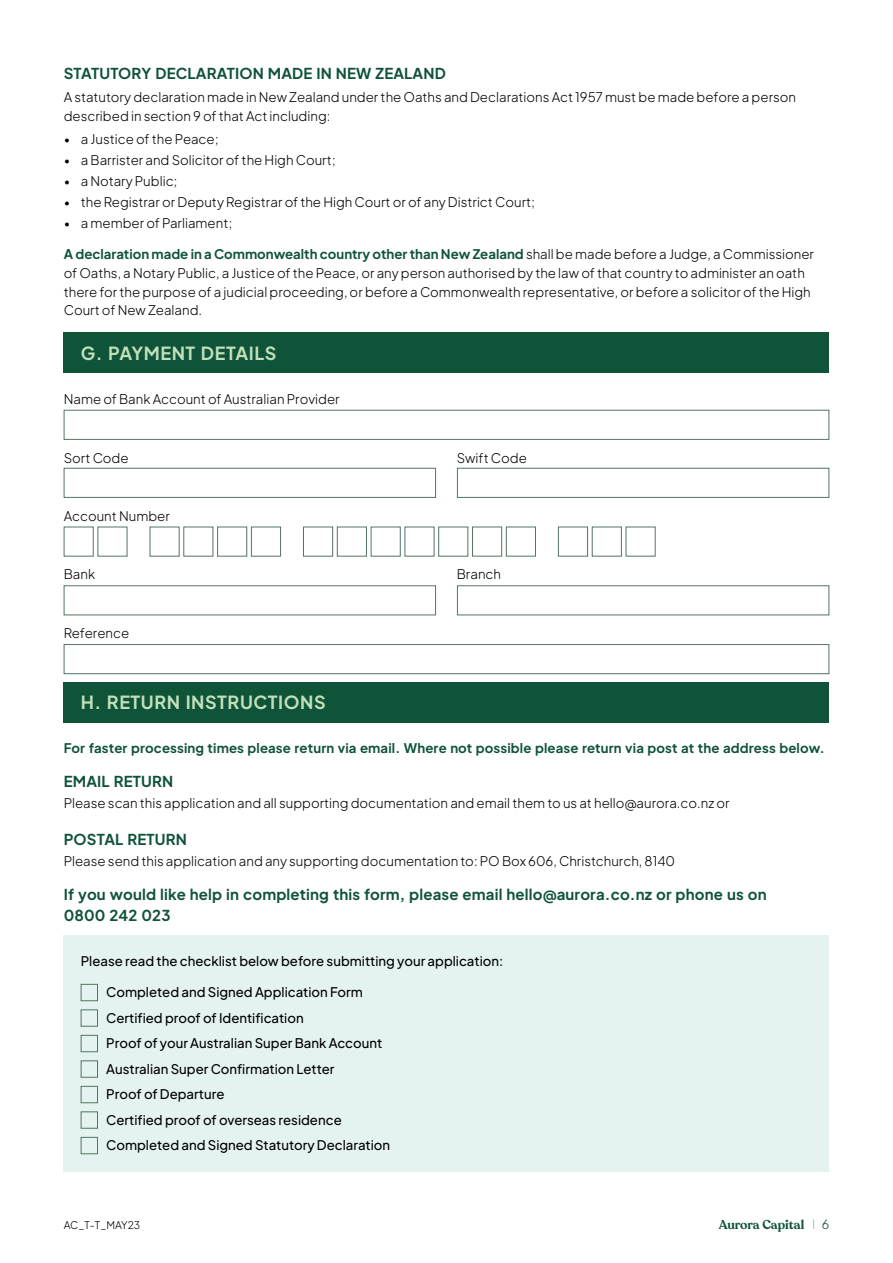
<style>
.page{position:relative;width:893px;height:1263px;background:#fff}
.page>*{position:absolute;margin:0;border:0;box-sizing:border-box;transform-origin:0 0}
.t1{font:700 18px "Plus Jakarta Sans";letter-spacing:.03em;color:#c0e0ba}
.t2{font:700 15px/21px "Plus Jakarta Sans";letter-spacing:.01em;color:#0f5338}
.t3{font:300 13.2px/18.8px "Plus Jakarta Sans";color:#000}
.t4{font:500 13.2px/25.5px "Plus Jakarta Sans";color:#000}
.t5{font:700 13.2px "Plus Jakarta Sans";letter-spacing:.01em;color:#0f5338}
.t6{font:600 12.75px "Recoleta";color:#0f5338}
.t7{font:300 10.5px "Plus Jakarta Sans";color:#000}
.s1{font-weight:700;color:#0f5338}
.s2{font-family:"Plus Jakarta Sans";font-weight:300;color:#83c77f}
.s3{font-family:"Plus Jakarta Sans";font-weight:300}
</style>
<div class="page">
<div style="left:64px;top:333px;width:765px;height:40px;background:#0f5338"></div>
<div style="left:64px;top:410px;width:765px;height:30px;border:1px solid #547561"></div>
<div style="left:64px;top:468px;width:372px;height:30px;border:1px solid #547561"></div>
<div style="left:457px;top:468px;width:372px;height:30px;border:1px solid #547561"></div>
<div style="left:217px;top:527px;width:30px;height:29px;border:1px solid #547561"></div>
<div style="left:251px;top:527px;width:30px;height:29px;border:1px solid #547561"></div>
<div style="left:303px;top:527px;width:30px;height:29px;border:1px solid #547561"></div>
<div style="left:337px;top:527px;width:30px;height:29px;border:1px solid #547561"></div>
<div style="left:472px;top:527px;width:30px;height:29px;border:1px solid #547561"></div>
<div style="left:506px;top:527px;width:30px;height:29px;border:1px solid #547561"></div>
<div style="left:558px;top:527px;width:30px;height:29px;border:1px solid #547561"></div>
<div style="left:592px;top:527px;width:30px;height:29px;border:1px solid #547561"></div>
<div style="left:64px;top:585px;width:372px;height:30px;border:1px solid #547561"></div>
<div style="left:457px;top:585px;width:372px;height:30px;border:1px solid #547561"></div>
<div style="left:64px;top:644px;width:765px;height:30px;border:1px solid #547561"></div>
<div style="left:64px;top:682px;width:765px;height:40px;background:#0f5338"></div>
<div style="left:64px;top:935px;width:765px;height:236px;background:#e4f3f0"></div>
<div style="left:81px;top:984px;width:17px;height:17px;border:1px solid #547561"></div>
<div style="left:81px;top:1009px;width:17px;height:17px;border:1px solid #547561"></div>
<div style="left:81px;top:1035px;width:17px;height:17px;border:1px solid #547561"></div>
<div style="left:81px;top:1060px;width:17px;height:17px;border:1px solid #547561"></div>
<div style="left:81px;top:1086px;width:17px;height:17px;border:1px solid #547561"></div>
<div style="left:81px;top:1111px;width:17px;height:17px;border:1px solid #547561"></div>
<div style="left:81px;top:1137px;width:17px;height:17px;border:1px solid #547561"></div>
<p class="t2" style="left:64px;top:62px;width:383px">STATUTORY DECLARATION MADE IN NEW ZEALAND</p>
<p class="t3" style="left:64px;top:87px;width:734px">A statutory declaration made in New Zealand under the Oaths and Declarations Act 1957 must be made before a person described in section 9 of that Act including:</p>
<p class="t3" style="left:64px;top:128px;width:156px">• a Justice of the Peace;</p>
<p class="t3" style="left:64px;top:149px;width:273px">• a Barrister and Solicitor of the High Court;</p>
<p class="t3" style="left:64px;top:170px;width:115px">• a Notary Public;</p>
<p class="t3" style="left:64px;top:191px;width:473px">• the Registrar or Deputy Registrar of the High Court or of any District Court;</p>
<p class="t3" style="left:64px;top:212px;width:170px">• a member of Parliament;</p>
<p class="t3" style="left:64px;top:244px;width:752px"><span class="s1">A declaration made in a Commonwealth country other than New Zealand</span> shall be made before a Judge, a Commissioner of Oaths, a Notary Public, a Justice of the Peace, or any person authorised by the law of that country to administer an oath there for the purpose of a judicial proceeding, or before a Commonwealth representative, or before a solicitor of the High Court of New Zealand.</p>
<h1 class="t1" style="left:81px;top:338px;width:197px">G. PAYMENT DETAILS</h1>
<p class="t3" style="left:64px;top:388px;width:277px">Name of Bank Account of Australian Provider</p>
<p class="t3" style="left:64px;top:447px;width:66px">Sort Code</p>
<p class="t3" style="left:457px;top:447px;width:72px">Swift Code</p>
<p class="t3" style="left:64px;top:505px;width:108px">Account Number</p>
<p class="t3" style="left:64px;top:564px;width:33px">Bank</p>
<p class="t3" style="left:457px;top:564px;width:46px">Branch</p>
<p class="t3" style="left:64px;top:623px;width:67px">Reference</p>
<h1 class="t1" style="left:81px;top:688px;width:246px">H. RETURN INSTRUCTIONS</h1>
<p class="t5" style="left:64px;top:737px;width:763px">For faster processing times please return via email. Where not possible please return via post at the address below.</p>
<p class="t2" style="left:64px;top:769px;width:111px">EMAIL RETURN</p>
<p class="t3" style="left:64px;top:792px;width:667px">Please scan this application and all supporting documentation and email them to us at hello@aurora.co.nz or</p>
<p class="t2" style="left:64px;top:827px;width:125px">POSTAL RETURN</p>
<p class="t3" style="left:64px;top:850px;width:613px">Please send this application and any supporting documentation to: PO Box 606, Christchurch, 8140</p>
<p class="t2" style="left:64px;top:882px;width:704px">If you would like help in completing this form, please email hello@aurora.co.nz or phone us on<br>0800 242 023</p>
<p class="t4" style="left:81px;top:947px;width:424px">Please read the checklist below before submitting your application:</p>
<p class="t4" style="left:106px;top:978px;width:285px">Completed and Signed Application Form Certified proof of Identification<br>Proof of your Australian Super Bank Account Australian Super Confirmation Letter<br>Proof of Departure<br>Certified proof of overseas residence Completed and Signed Statutory Declaration</p>
<p class="t7" style="left:64px;top:1216px;width:78px">AC_T-T_MAY23</p>
<p class="t6" style="left:719px;top:1216px;width:112px">Aurora Capital <span class="s2">I</span> <span class="s3">6</span></p>
</div>
